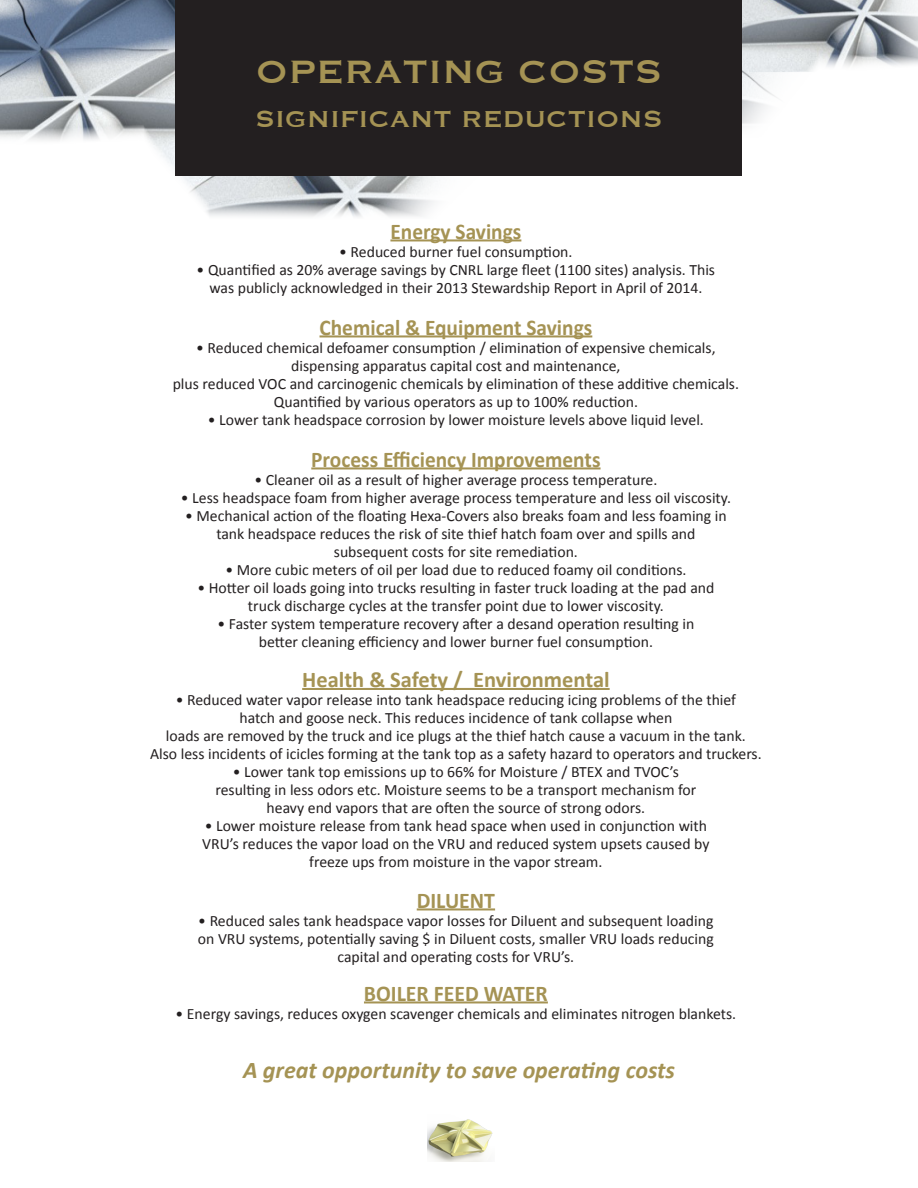
<style>
.page{position:relative;width:918px;height:1188px;background:#fff}
.page>*{position:absolute;margin:0;border:0;box-sizing:border-box;transform-origin:0 0}
.t1{font:42px "Copperplate";color:#a59354}
.t2{font:30px "Copperplate";color:#a59354}
.t3{font:italic 700 24px "Calibri";color:#a59354}
.t4{font:700 22.5px "Calibri";color:#a59354;scale:.95 1}
.t5{font:700 22.5px "Calibri";color:#a59354}
.t6{font:15.75px "Calibri";color:#231f20}
</style>
<div class="page">
<img style="left:0;top:0;width:918px;height:217px">
<div style="left:176px;top:0;width:566px;height:176px;background:#231f20"></div>
<hr style="left:390px;top:239px;width:131px;height:2px;background:#a59354">
<hr style="left:320px;top:335px;width:272px;height:2px;background:#a59354">
<hr style="left:311px;top:467px;width:290px;height:2px;background:#a59354">
<hr style="left:302px;top:688px;width:308px;height:2px;background:#a59354">
<hr style="left:417px;top:908px;width:78px;height:2px;background:#a59354">
<hr style="left:364px;top:1001px;width:184px;height:2px;background:#a59354">
<img style="left:427px;top:1119px;width:66px;height:42px">
<p class="t1" style="left:255px;top:44px;width:409px">OPERATING COSTS</p>
<p class="t2" style="left:255px;top:99px;width:409px">SIGNIFICANT REDUCTIONS</p>
<p class="t4" style="left:390px;top:217px;width:139px">Energy Savings</p>
<p class="t6" style="left:339px;top:241px;width:235px">• Reduced burner fuel consumption.</p>
<p class="t6" style="left:197px;top:259px;width:520px">• Quantified as 20% average savings by CNRL large fleet (1100 sites) analysis. This</p>
<p class="t6" style="left:209px;top:277px;width:495px">was publicly acknowledged in their 2013 Stewardship Report in April of 2014.</p>
<p class="t4" style="left:320px;top:313px;width:289px">Chemical &amp; Equipment Savings</p>
<p class="t6" style="left:196px;top:337px;width:521px">• Reduced chemical defoamer consumption / elimination of expensive chemicals,</p>
<p class="t6" style="left:291px;top:355px;width:331px">dispensing apparatus capital cost and maintenance,</p>
<p class="t6" style="left:173px;top:373px;width:568px">plus reduced VOC and carcinogenic chemicals by elimination of these additive chemicals.</p>
<p class="t6" style="left:274px;top:391px;width:366px">Quantified by various operators as up to 100% reduction.</p>
<p class="t6" style="left:208px;top:409px;width:498px">• Lower tank headspace corrosion by lower moisture levels above liquid level.</p>
<p class="t4" style="left:311px;top:445px;width:306px">Process Efficiency Improvements</p>
<p class="t6" style="left:254px;top:469px;width:405px">• Cleaner oil as a result of higher average process temperature.</p>
<p class="t6" style="left:181px;top:487px;width:552px">• Less headspace foam from higher average process temperature and less oil viscosity.</p>
<p class="t6" style="left:185px;top:505px;width:543px">• Mechanical action of the floating Hexa-Covers also breaks foam and less foaming in</p>
<p class="t6" style="left:216px;top:523px;width:481px">tank headspace reduces the risk of site thief hatch foam over and spills and</p>
<p class="t6" style="left:334px;top:541px;width:246px">subsequent costs for site remediation.</p>
<p class="t6" style="left:225px;top:559px;width:463px">• More cubic meters of oil per load due to reduced foamy oil conditions.</p>
<p class="t6" style="left:197px;top:577px;width:519px">• Hotter oil loads going into trucks resulting in faster truck loading at the pad and</p>
<p class="t6" style="left:248px;top:595px;width:417px">truck discharge cycles at the transfer point due to lower viscosity.</p>
<p class="t6" style="left:217px;top:613px;width:478px">• Faster system temperature recovery after a desand operation resulting in</p>
<p class="t6" style="left:259px;top:631px;width:396px">better cleaning efficiency and lower burner fuel consumption.</p>
<p class="t5" style="left:302px;top:665px;width:309px">Health &amp; Safety / Environmental</p>
<p class="t6" style="left:176px;top:690px;width:562px">• Reduced water vapor release into tank headspace reducing icing problems of the thief</p>
<p class="t6" style="left:239px;top:708px;width:434px">hatch and goose neck. This reduces incidence of tank collapse when</p>
<p class="t6" style="left:166px;top:726px;width:582px">loads are removed by the truck and ice plugs at the thief hatch cause a vacuum in the tank.</p>
<p class="t6" style="left:150px;top:744px;width:613px">Also less incidents of icicles forming at the tank top as a safety hazard to operators and truckers.</p>
<p class="t6" style="left:233px;top:762px;width:448px">• Lower tank top emissions up to 66% for Moisture / BTEX and TVOC’s</p>
<p class="t6" style="left:215px;top:780px;width:483px">resulting in less odors etc. Moisture seems to be a transport mechanism for</p>
<p class="t6" style="left:267px;top:798px;width:380px">heavy end vapors that are often the source of strong odors.</p>
<p class="t6" style="left:205px;top:816px;width:504px">• Lower moisture release from tank head space when used in conjunction with</p>
<p class="t6" style="left:202px;top:834px;width:509px">VRU’s reduces the vapor load on the VRU and reduced system upsets caused by</p>
<p class="t6" style="left:309px;top:852px;width:295px">freeze ups from moisture in the vapor stream.</p>
<p class="t5" style="left:417px;top:886px;width:80px">DILUENT</p>
<p class="t6" style="left:198px;top:910px;width:517px">• Reduced sales tank headspace vapor losses for Diluent and subsequent loading</p>
<p class="t6" style="left:198px;top:928px;width:517px">on VRU systems, potentially saving $ in Diluent costs, smaller VRU loads reducing</p>
<p class="t6" style="left:338px;top:946px;width:238px">capital and operating costs for VRU’s.</p>
<p class="t5" style="left:364px;top:979px;width:185px">BOILER FEED WATER</p>
<p class="t6" style="left:176px;top:1003px;width:562px">• Energy savings, reduces oxygen scavenger chemicals and eliminates nitrogen blankets.</p>
<p class="t3" style="left:243px;top:1055px;width:433px">A great opportunity to save operating costs</p>
</div>
